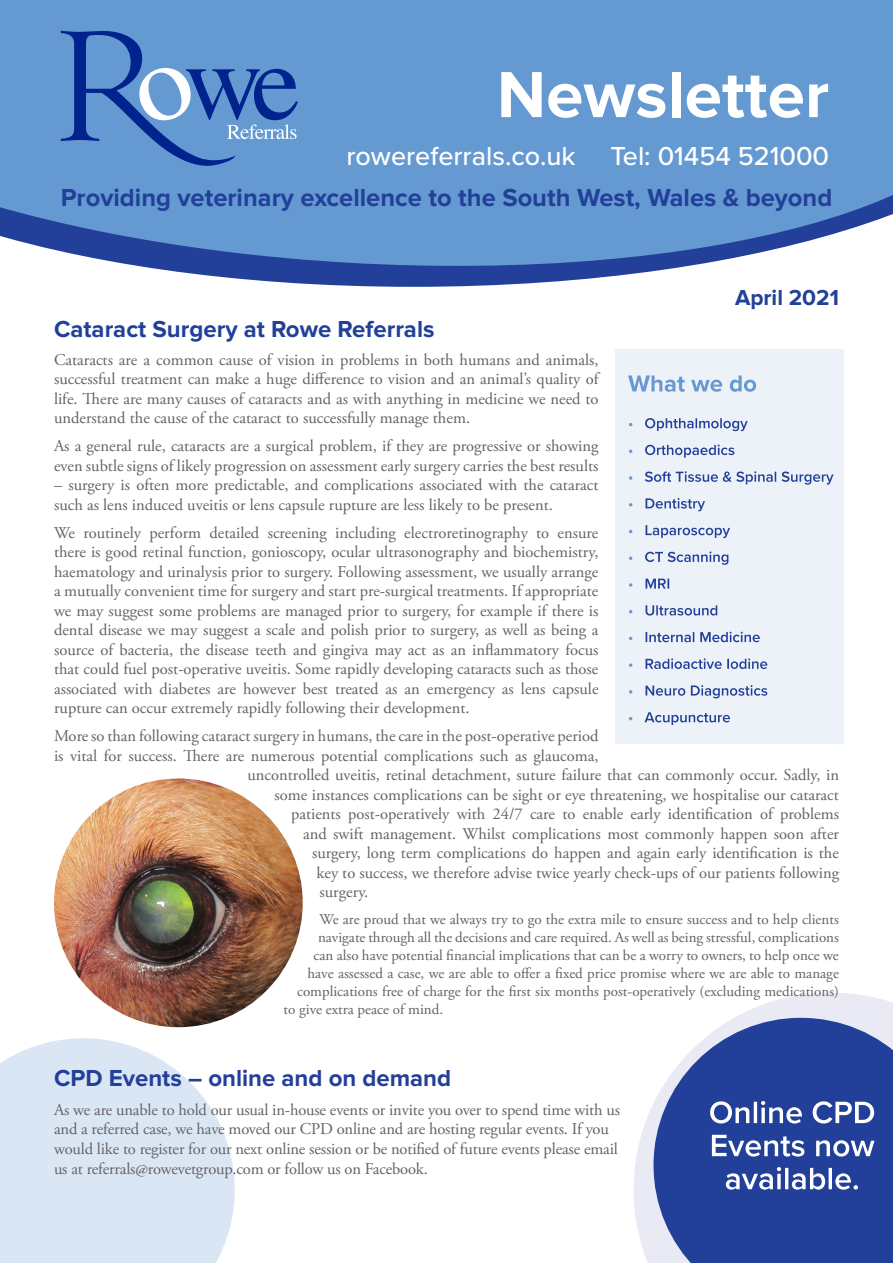
<style>
.page{position:relative;width:893px;height:1263px;background:#fff}
.page>*{position:absolute;margin:0;border:0;box-sizing:border-box;transform-origin:0 0}
.t1{font:700 67.5px "Proxima Nova";color:#fff}
.t2{font:500 27px "Proxima Nova";color:#fff}
.t3{font:700 25.5px "Proxima Nova";color:#223f99}
.t4{font:700 24px "Proxima Nova";color:#223f99}
.t5{font:700 22.5px "Proxima Nova";color:#223f99}
.t6{font:16.5px/19.5px "Adobe Garamond Pro";color:#636366}
.t7{font:15px "Adobe Garamond Pro";color:#636366}
</style>
<div class="page">
<svg style="left:634px;top:993px;width:259px;height:270px"></svg>
<svg style="left:653px;top:1018px;width:240px;height:245px;background:#415aa7"></svg>
<div style="left:615px;top:349px;width:229px;height:394px;background:#edf2f9"></div>
<svg style="left:0;top:0;width:893px;height:283px;background:#6998cf"></svg>
<svg style="left:61px;top:31px;width:237px;height:135px;background:#5988c7"></svg>
<svg style="left:0;top:1038px;width:235px;height:225px;background:#dfe8f5"></svg>
<svg style="left:726px;top:1167px;width:132px;height:22px"></svg>
<svg style="left:712px;top:1135px;width:162px;height:21px"></svg>
<svg style="left:710px;top:1101px;width:164px;height:22px"></svg>
<img style="left:54px;top:778px;width:249px;height:249px;border-radius:124px">
<svg style="left:644px;top:712px;width:86px;height:13px"></svg>
<svg style="left:645px;top:685px;width:122px;height:13px"></svg>
<svg style="left:629px;top:690px;width:3px;height:4px"></svg>
<svg style="left:645px;top:658px;width:122px;height:11px"></svg>
<svg style="left:629px;top:663px;width:3px;height:4px"></svg>
<svg style="left:645px;top:632px;width:115px;height:10px"></svg>
<svg style="left:645px;top:605px;width:72px;height:10px"></svg>
<svg style="left:645px;top:579px;width:24px;height:10px"></svg>
<svg style="left:629px;top:583px;width:3px;height:4px"></svg>
<svg style="left:645px;top:551px;width:83px;height:14px"></svg>
<svg style="left:645px;top:525px;width:85px;height:13px"></svg>
<svg style="left:645px;top:498px;width:60px;height:13px"></svg>
<svg style="left:645px;top:471px;width:189px;height:14px"></svg>
<svg style="left:629px;top:476px;width:3px;height:4px"></svg>
<svg style="left:645px;top:445px;width:89px;height:13px"></svg>
<svg style="left:645px;top:418px;width:103px;height:13px"></svg>
<svg style="left:628px;top:375px;width:128px;height:17px"></svg>
<p class="t1" style="left:497px;top:56px;width:334px">Newsletter</p>
<p class="t2" style="left:346px;top:136px;width:231px">rowereferrals.co.uk</p>
<p class="t2" style="left:610px;top:136px;width:220px">Tel: 01454 521000</p>
<p class="t3" style="left:61px;top:183px;width:773px">Providing veterinary excellence to the South West, Wales &amp; beyond</p>
<p class="t5" style="left:735px;top:284px;width:105px">April 2021</p>
<p class="t4" style="left:54px;top:315px;width:382px">Cataract Surgery at Rowe Referrals</p>
<p class="t6" style="left:54px;top:350px;width:546px;text-align:justify">Cataracts are a common cause of vision in problems in both humans and animals, successful treatment can make a huge difference to vision and an animal’s quality of life. There are many causes of cataracts and as with anything in medicine we need to understand the cause of the cataract to successfully manage them.</p>
<p class="t6" style="left:54px;top:437px;width:546px">As a general rule, cataracts are a surgical problem, if they are progressive or showing even subtle signs of likely progression on assessment early surgery carries the best results</p>
<p class="t6" style="left:54px;top:476px;width:546px">– surgery is often more predictable, and complications associated with the cataract such as lens induced uveitis or lens capsule rupture are less likely to be present.</p>
<p class="t6" style="left:54px;top:523px;width:546px;text-align:justify">We routinely perform detailed screening including electroretinography to ensure there is good retinal function, gonioscopy, ocular ultrasonography and biochemistry, haematology and urinalysis prior to surgery. Following assessment, we usually arrange a mutually convenient time for surgery and start pre-surgical treatments. If appropriate we may suggest some problems are managed prior to surgery, for example if there is dental disease we may suggest a scale and polish prior to surgery, as well as being a source of bacteria, the disease teeth and gingiva may act as an inflammatory focus that could fuel post-operative uveitis. Some rapidly developing cataracts such as those associated with diabetes are however best treated as an emergency as lens capsule rupture can occur extremely rapidly following their development.</p>
<p class="t6" style="left:54px;top:727px;width:546px">More so than following cataract surgery in humans, the care in the post-operative period</p>
<p class="t6" style="left:54px;top:746px;width:546px">is vital for success. There are numerous potential complications such as glaucoma,</p>
<p class="t6" style="left:248px;top:766px;width:593px">uncontrolled uveitis, retinal detachment, suture failure that can commonly occur. Sadly, in</p>
<p class="t6" style="left:274px;top:785px;width:566px">some instances complications can be sight or eye threatening, we hospitalise our cataract</p>
<p class="t6" style="left:291px;top:805px;width:549px">patients post-operatively with 24/7 care to enable early identification of problems</p>
<p class="t6" style="left:303px;top:824px;width:537px">and swift management. Whilst complications most commonly happen soon after</p>
<p class="t6" style="left:312px;top:844px;width:528px">surgery, long term complications do happen and again early identification is the</p>
<p class="t6" style="left:316px;top:863px;width:524px">key to success, we therefore advise twice yearly check-ups of our patients following</p>
<p class="t6" style="left:320px;top:883px;width:50px">surgery.</p>
<p class="t7" style="left:320px;top:910px;width:521px">We are proud that we always try to go the extra mile to ensure success and to help clients</p>
<p class="t7" style="left:318px;top:928px;width:522px">navigate through all the decisions and care required. As well as being stressful, complications</p>
<p class="t7" style="left:314px;top:946px;width:527px">can also have potential financial implications that can be a worry to owners, to help once we</p>
<p class="t7" style="left:308px;top:964px;width:533px">have assessed a case, we are able to offer a fixed price promise where we are able to manage</p>
<p class="t7" style="left:297px;top:982px;width:543px">complications free of charge for the first six months post-operatively (excluding medications)</p>
<p class="t7" style="left:284px;top:1000px;width:161px">to give extra peace of mind.</p>
<p class="t4" style="left:54px;top:1064px;width:399px">CPD Events – online and on demand</p>
<p class="t6" style="left:54px;top:1100px;width:568px">As we are unable to hold our usual in-house events or invite you over to spend time with us and a referred case, we have moved our CPD online and are hosting regular events. If you would like to register for our next online session or be notified of future events please email us at referrals@rowevetgroup.com or follow us on Facebook.</p>
</div>
